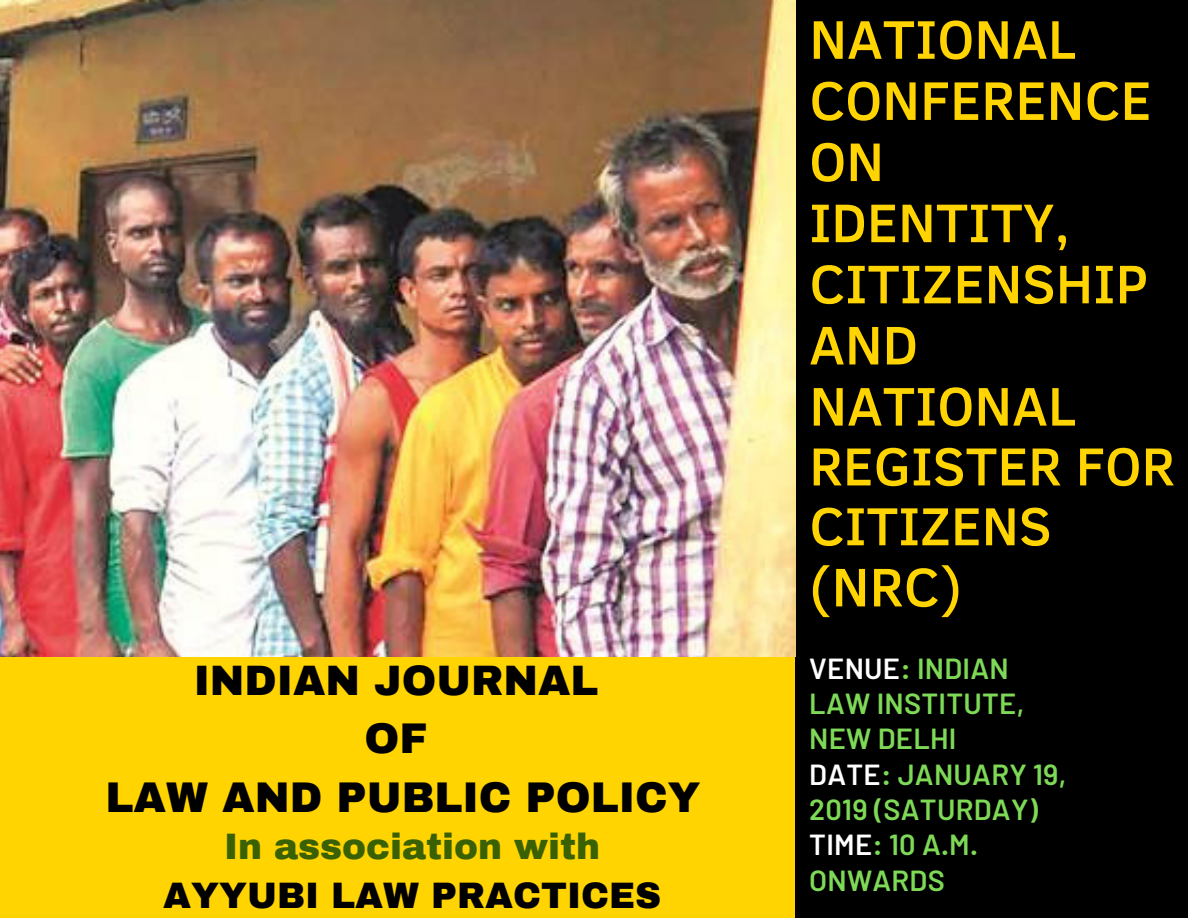
<style>
.page{position:relative;width:1188px;height:918px;background:#000}
.page>*{position:absolute;margin:0;border:0;box-sizing:border-box;transform-origin:0 0}
.t1{font:500 55.5px/61.2px "Clear Sans";color:#ffd400}
.t2{font:500 54.6px/59.8px "Clear Sans";color:#ffd400}
.t3{font:900 42px/58.5px "Archivo";color:#000;text-align:center}
.t4{font:900 41.7px "Archivo";color:#000}
.t5{font:900 36px "Archivo";color:#000}
.t6{font:900 36px "Archivo";color:#396001}
.t7{font:600 28.95px/35.4px "Barlow";letter-spacing:.01em;color:#7ed957}
.s1{color:#fff}
</style>
<div class="page">
<div style="left:0;top:560px;width:795px;height:358px;background:#ffd400"></div>
<img style="left:0;top:0;width:796px;height:657px">
<h3 class="t4" style="left:194px;top:658px;width:406px">INDIAN JOURNAL</h3>
<h3 class="t3" style="left:105px;top:710px;width:596px">OF<br>LAW AND PUBLIC POLICY</h3>
<p class="t6" style="left:224px;top:827px;width:377px">In association with</p>
<p class="t5" style="left:163px;top:876px;width:500px">AYYUBI LAW PRACTICES</p>
<h1 class="t1" style="left:809px;top:6px;width:344px">NATIONAL<br>CONFERENCE<br>ON<br>IDENTITY,<br>CITIZENSHIP<br>AND<br>NATIONAL</h1>
<h2 class="t2" style="left:809px;top:434px;width:367px">REGISTER FOR<br>CITIZENS</h2>
<h1 class="t1" style="left:809px;top:554px;width:154px">(NRC)</h1>
<p class="t7" style="left:809px;top:649px;width:259px"><span class="s1">VENUE</span>: INDIAN<br>LAW INSTITUTE,<br>NEW DELHI<br><span class="s1">DATE</span>: JANUARY 19,<br>2019 (SATURDAY)<br><span class="s1">TIME</span>: 10 A.M.<br>ONWARDS</p>
</div>
